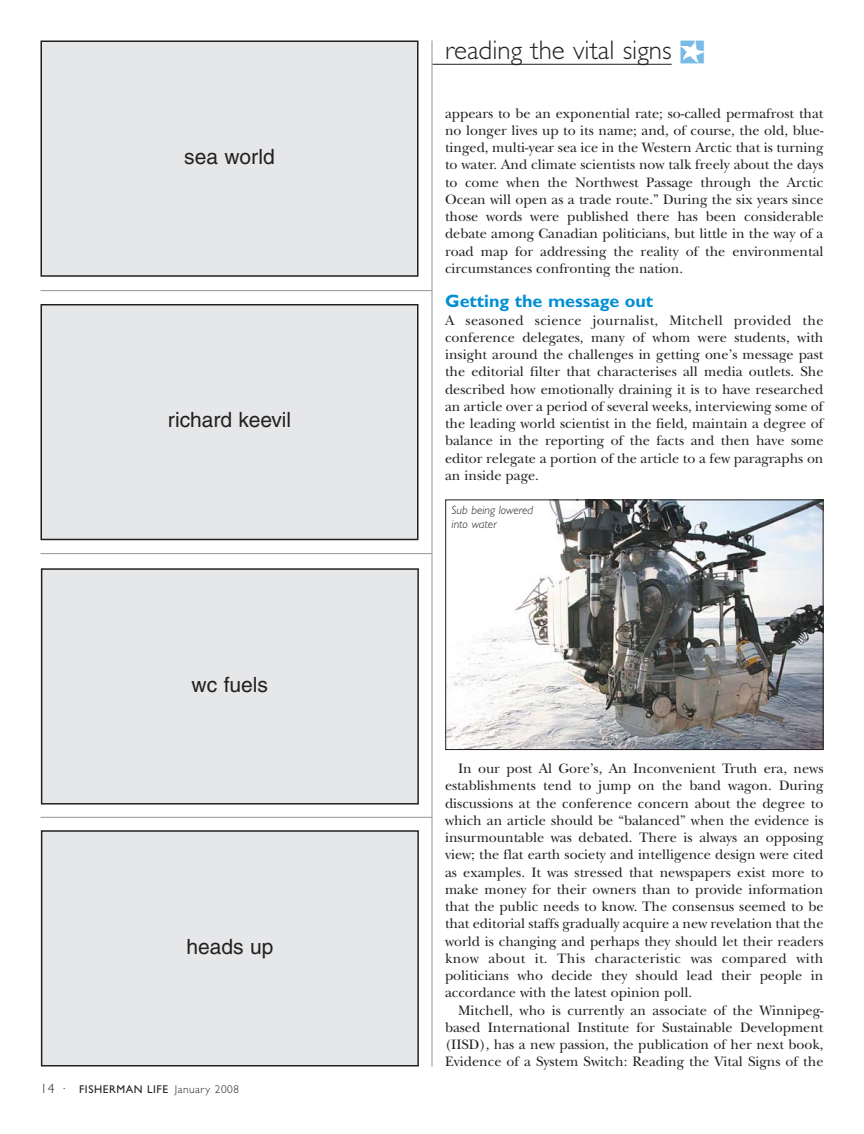
<style>
.page{position:relative;width:864px;height:1134px;background:#fff}
.page>*{position:absolute;margin:0;border:0;box-sizing:border-box;transform-origin:0 0}
.t1{font:300 27px "Gill Sans";color:#231f20}
.t2{font:21px "Helvetica";color:#231f20}
.t3{font:700 18px "Gill Sans";color:#008fd4}
.t4{font:14.25px/17.2px "New Baskerville";color:#231f20;text-align:justify}
.t5{font:italic 300 12px/13.5px "Gill Sans";color:#231f20}
.t6{font:11.25px "Gill Sans";letter-spacing:.05em;color:#231f20}
.s1{font-weight:300;font-size:13.5px}
.s2{font-weight:300}
</style>
<div class="page">
<hr style="left:40px;top:290px;width:392px;height:1px;background:#939598">
<hr style="left:40px;top:553px;width:392px;height:1px;background:#939598">
<hr style="left:40px;top:817px;width:392px;height:1px;background:#939598">
<hr style="left:432px;top:64px;width:240px;height:1px;background:#231f20">
<img style="left:680px;top:40px;width:25px;height:24px">
<hr style="left:432px;top:40px;width:1px;height:1026px;background:#939598">
<div style="left:42px;top:305px;width:375px;height:234px;background:#e6e7e8"></div>
<div style="left:40px;top:304px;width:378px;height:236px;border:2px solid #231f20"></div>
<div style="left:42px;top:832px;width:375px;height:233px;background:#e6e7e8"></div>
<div style="left:41px;top:830px;width:378px;height:236px;border:2px solid #231f20"></div>
<div style="left:42px;top:42px;width:375px;height:233px;background:#e6e7e8"></div>
<div style="left:40px;top:40px;width:378px;height:237px;border:2px solid #231f20"></div>
<div style="left:42px;top:570px;width:375px;height:233px;background:#e6e7e8"></div>
<div style="left:41px;top:568px;width:378px;height:237px;border:2px solid #231f20"></div>
<img style="left:447px;top:502px;width:375px;height:246px">
<div style="left:445px;top:500px;width:379px;height:250px;border:1px solid #231f20"></div>
<h2 class="t2" style="left:184px;top:149px;width:92px">sea world</h2>
<h2 class="t2" style="left:168px;top:412px;width:125px">richard keevil</h2>
<h2 class="t2" style="left:192px;top:677px;width:78px">wc fuels</h2>
<h2 class="t2" style="left:186px;top:939px;width:88px">heads up</h2>
<p class="t6" style="left:40px;top:1085px;width:200px"><span class="s1">14 ·</span> FISHERMAN LIFE <span class="s2">January 2008</span></p>
<h1 class="t1" style="left:445px;top:41px;width:228px">reading the vital signs</h1>
<p class="t4" style="left:445px;top:106px;width:380px">appears to be an exponential rate; so-called permafrost that no longer lives up to its name; and, of course, the old, blue&shy;tinged, multi-year sea ice in the Western Arctic that is turning to water. And climate scientists now talk freely about the days to come when the Northwest Passage through the Arctic Ocean will open as a trade route.” During the six years since those words were published there has been considerable debate among Canadian politicians, but little in the way of a road map for addressing the reality of the environmental circumstances confronting the nation.</p>
<p class="t3" style="left:445px;top:295px;width:210px">Getting the message out</p>
<p class="t4" style="left:445px;top:313px;width:380px">A seasoned science journalist, Mitchell provided the conference delegates, many of whom were students, with insight around the challenges in getting one’s message past the editorial filter that characterises all media outlets. She described how emotionally draining it is to have researched an article over a period of several weeks, interviewing some of the leading world scientist in the field, maintain a degree of balance in the reporting of the facts and then have some editor relegate a portion of the article to a few paragraphs on an inside page.</p>
<p class="t5" style="left:452px;top:505px;width:83px">Sub being lowered into water</p>
<p class="t4" style="left:445px;top:762px;width:380px;text-indent:13px">In our post Al Gore’s, An Inconvenient Truth era, news establishments tend to jump on the band wagon. During discussions at the conference concern about the degree to which an article should be “balanced” when the evidence is insurmountable was debated. There is always an opposing view; the flat earth society and intelligence design were cited as examples. It was stressed that newspapers exist more to make money for their owners than to provide information that the public needs to know. The consensus seemed to be that editorial staffs gradually acquire a new revelation that the world is changing and perhaps they should let their readers know about it. This characteristic was compared with politicians who decide they should lead their people in accordance with the latest opinion poll.</p>
<p class="t4" style="left:445px;top:1003px;width:380px;text-indent:13px">Mitchell, who is currently an associate of the Winnipeg&shy;based International Institute for Sustainable Development (IISD), has a new passion, the publication of her next book, Evidence of a System Switch: Reading the Vital Signs of the</p>
</div>
